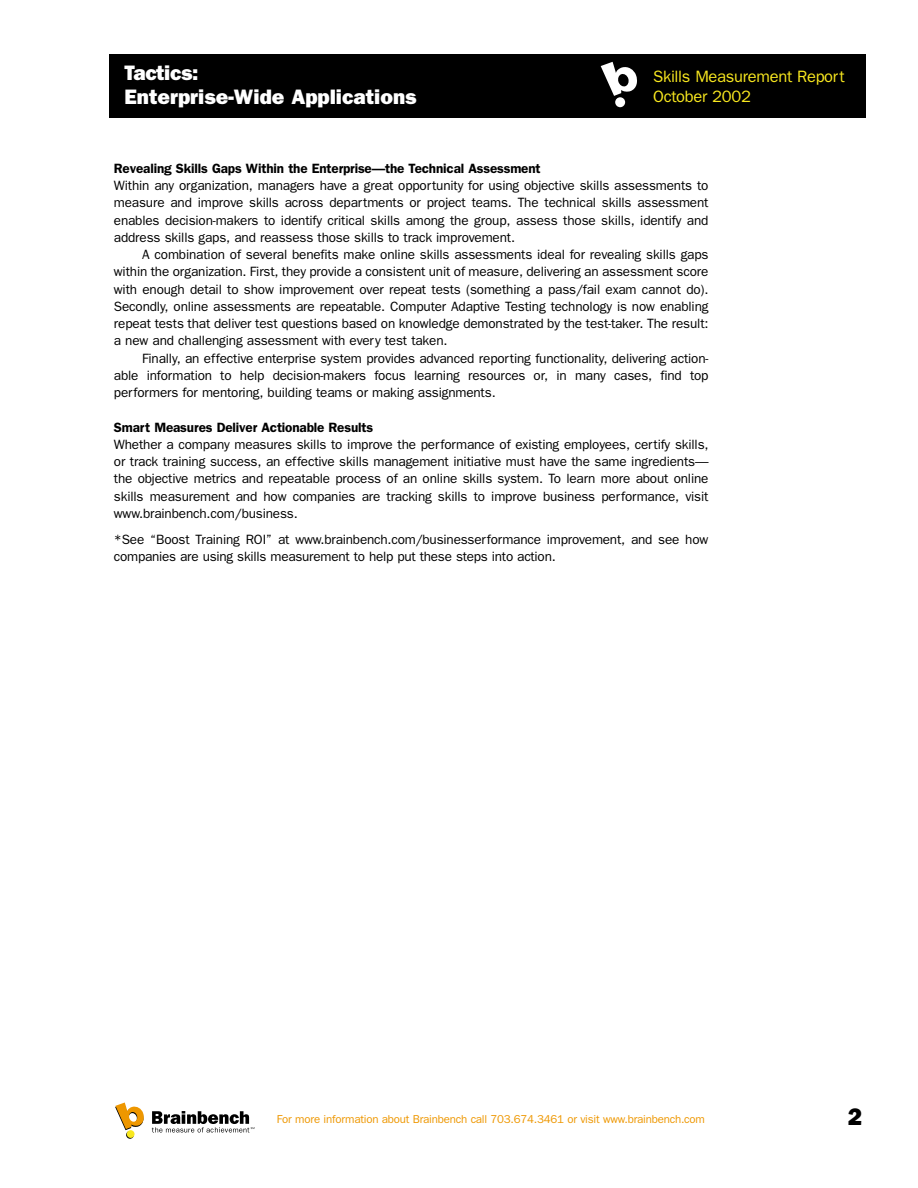
<style>
.page{position:relative;width:918px;height:1188px;background:#fff}
.page>*{position:absolute;margin:0;border:0;box-sizing:border-box;transform-origin:0 0}
.t1{font:800 24px "Franklin Gothic";color:#000}
.t2{font:800 21px/24px "Franklin Gothic";color:#fff}
.t3{font:16.5px/19.8px "Franklin Gothic";letter-spacing:-.02em;color:#f9e81f}
.t4{font:13.5px/17.2px "Franklin Gothic";letter-spacing:-.01em;color:#000;text-align:justify}
.t5{font:600 13.5px "Franklin Gothic";letter-spacing:-.01em;color:#000}
.t6{font:11.55px "Franklin Gothic";letter-spacing:-.02em;color:#ee9700}
</style>
<div class="page">
<div style="left:109px;top:54px;width:756px;height:64px;background:#000"></div>
<svg style="left:600px;top:62px;width:37px;height:34px"></svg>
<div style="left:615px;top:97px;width:10px;height:10px;background:#fff;border-radius:50%"></div>
<svg style="left:115px;top:1102px;width:29px;height:28px"></svg>
<div style="left:127px;top:1130px;width:8px;height:8px;background:#f9e81f;border-radius:50%"></div>
<svg style="left:152px;top:1111px;width:102px;height:22px"></svg>
<h2 class="t2" style="left:124px;top:62px;width:294px">Tactics:<br>Enterprise-Wide Applications</h2>
<p class="t3" style="left:653px;top:68px;width:193px">Skills Measurement Report<br>October 2002</p>
<p class="t5" style="left:114px;top:163px;width:428px">Revealing Skills Gaps Within the Enterprise—the Technical Assessment</p>
<p class="t4" style="left:114px;top:178px;width:596px">Within any organization, managers have a great opportunity for using objective skills assessments to measure and improve skills across departments or project teams. The technical skills assessment enables decision-makers to identify critical skills among the group, assess those skills, identify and address skills gaps, and reassess those skills to track improvement.</p>
<p class="t4" style="left:114px;top:247px;width:596px;text-indent:28px">A combination of several benefits make online skills assessments ideal for revealing skills gaps within the organization. First, they provide a consistent unit of measure, delivering an assessment score with enough detail to show improvement over repeat tests (something a pass/fail exam cannot do).<br>Secondly, online assessments are repeatable. Computer Adaptive Testing technology is now enabling repeat tests that deliver test questions based on knowledge demonstrated by the test-taker. The result: a new and challenging assessment with every test taken.</p>
<p class="t4" style="left:114px;top:350px;width:596px;text-indent:28px">Finally, an effective enterprise system provides advanced reporting functionality, delivering action&shy;able information to help decision-makers focus learning resources or, in many cases, find top performers for mentoring, building teams or making assignments.</p>
<p class="t5" style="left:114px;top:422px;width:261px">Smart Measures Deliver Actionable Results</p>
<p class="t4" style="left:114px;top:437px;width:596px">Whether a company measures skills to improve the performance of existing employees, certify skills, or track training success, an effective skills management initiative must have the same ingredients— the objective metrics and repeatable process of an online skills system. To learn more about online skills measurement and how companies are tracking skills to improve business performance, visit www.brainbench.com/business.</p>
<p class="t4" style="left:114px;top:532px;width:596px">*See “Boost Training ROI” at www.brainbench.com/businesserformance improvement, and see how companies are using skills measurement to help put these steps into action.</p>
<p class="t6" style="left:277px;top:1115px;width:430px">For more information about Brainbench call 703.674.3461 or visit www.brainbench.com</p>
<h1 class="t1" style="left:848px;top:1108px;width:16px">2</h1>
</div>
